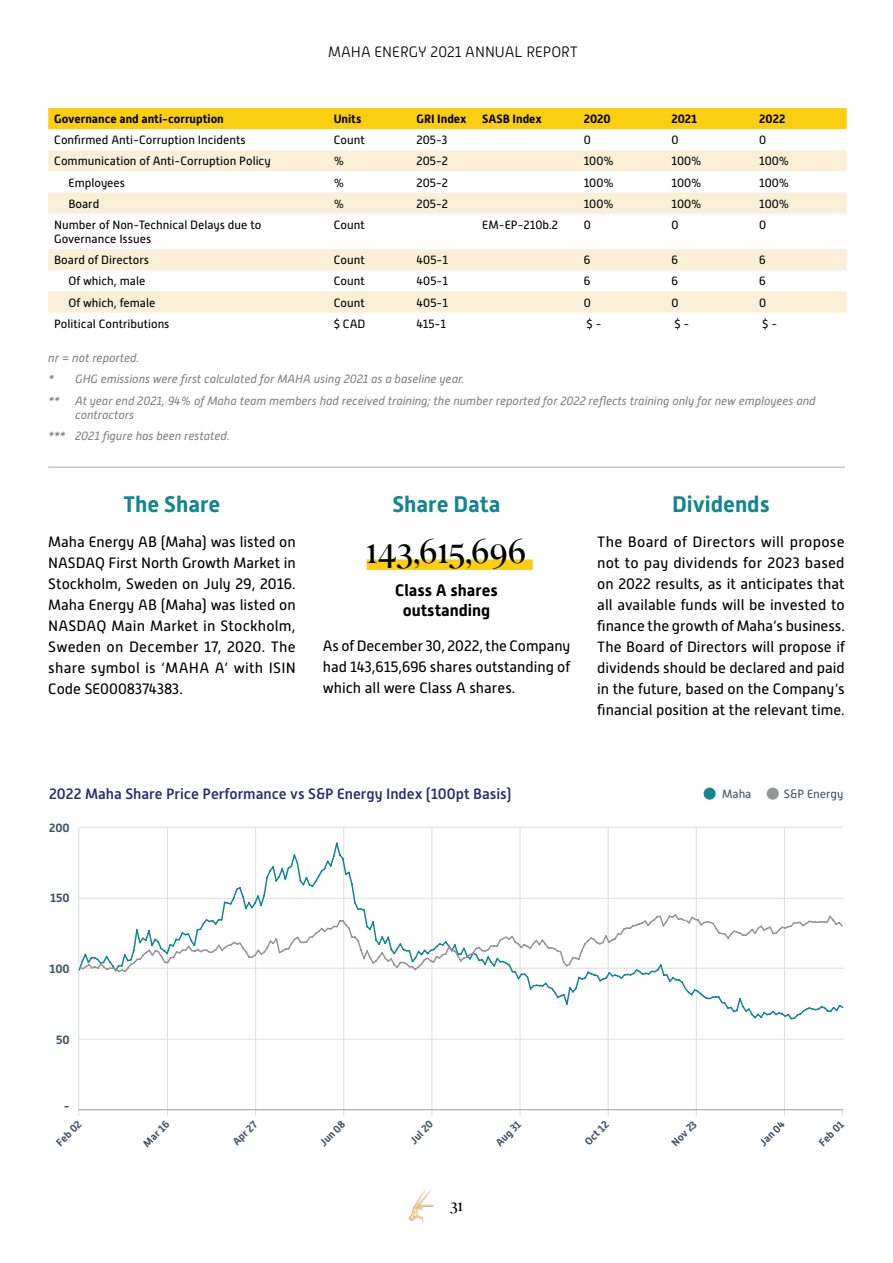
<style>
.page{position:relative;width:893px;height:1263px;background:#fff}
.page>*{position:absolute;margin:0;border:0;box-sizing:border-box;transform-origin:0 0}
.t1{font:300 36px "Superior Title";color:#000}
.t2{font:700 22.5px "Alwyn New";color:#138690}
.t3{font:700 16.5px/19.8px "Alwyn New";color:#000;text-align:center}
.t4{font:300 16.5px "Superior Title";color:#000}
.t5{font:15px/21px "Alwyn New";color:#000;text-align:justify}
.t6{font:500 15px "Alwyn New";color:#2a2f6e}
.t7{font:300 15px "Alwyn New";color:#000}
.t8{font:12px/14.4px "Alwyn New";color:#000}
.t9{font:italic 12px/21.1px "Alwyn New";color:#808285}
.t10{font:700 12px "Alwyn New";color:#000}
.t11{font:12px "Alwyn New";color:#415465}
.t12{font:700 12px "Alwyn New";color:#415465}
.t13{font:700 10.5px "Alwyn New";color:#415465}
</style>
<div class="page">
<hr style="left:79px;top:827px;width:763px;height:1px;background:#dcddde">
<hr style="left:79px;top:1039px;width:764px;height:1px;background:#dcddde">
<hr style="left:79px;top:898px;width:764px;height:1px;background:#dcddde">
<hr style="left:784px;top:827px;width:1px;height:289px;background:#dcddde">
<hr style="left:432px;top:827px;width:1px;height:289px;background:#dcddde">
<hr style="left:608px;top:827px;width:1px;height:289px;background:#dcddde">
<hr style="left:255px;top:827px;width:1px;height:289px;background:#dcddde">
<hr style="left:343px;top:827px;width:1px;height:289px;background:#dcddde">
<hr style="left:696px;top:827px;width:1px;height:289px;background:#dcddde">
<hr style="left:167px;top:827px;width:1px;height:289px;background:#dcddde">
<hr style="left:79px;top:827px;width:1px;height:289px;background:#dcddde">
<hr style="left:520px;top:827px;width:1px;height:289px;background:#dcddde">
<img style="left:408px;top:1188px;width:26px;height:34px">
<div style="left:367px;top:559px;width:166px;height:11px;background:#fcce12"></div>
<svg style="left:78px;top:841px;width:608px;height:165px"></svg>
<svg style="left:683px;top:987px;width:161px;height:33px"></svg>
<svg style="left:78px;top:913px;width:766px;height:60px"></svg>
<div style="left:704px;top:788px;width:12px;height:12px;background:#138690;border-radius:50%"></div>
<div style="left:767px;top:788px;width:12px;height:12px;background:#939598;border-radius:50%"></div>
<hr style="left:79px;top:1109px;width:764px;height:1px;background:#a7a9ac">
<div style="left:48px;top:108px;width:799px;height:21px;background:#fcce12"></div>
<svg style="left:48px;top:150px;width:799px;height:162px"></svg>
<hr style="left:48px;top:467px;width:797px;height:1px;background:#a7a9ac">
<p class="t7" style="left:328px;top:44px;width:251px">MAHA ENERGY 2021 ANNUAL REPORT</p>
<p class="t10" style="left:54px;top:112px;width:171px">Governance and anti-corruption</p>
<p class="t10" style="left:334px;top:112px;width:29px">Units</p>
<p class="t10" style="left:416px;top:112px;width:52px">GRI Index</p>
<p class="t10" style="left:482px;top:112px;width:61px">SASB Index</p>
<p class="t10" style="left:584px;top:112px;width:28px">2020</p>
<p class="t10" style="left:671px;top:112px;width:27px">2021</p>
<p class="t10" style="left:759px;top:112px;width:28px">2022</p>
<p class="t8" style="left:54px;top:133px;width:193px">Confirmed Anti-Corruption Incidents</p>
<p class="t8" style="left:334px;top:133px;width:33px">Count</p>
<p class="t8" style="left:416px;top:133px;width:33px">205-3</p>
<p class="t8" style="left:584px;top:133px;width:9px">0</p>
<p class="t8" style="left:671px;top:133px;width:9px">0</p>
<p class="t8" style="left:759px;top:133px;width:9px">0</p>
<p class="t8" style="left:54px;top:154px;width:218px">Communication of Anti-Corruption Policy</p>
<p class="t8" style="left:334px;top:154px;width:12px">%</p>
<p class="t8" style="left:416px;top:154px;width:33px">205-2</p>
<p class="t8" style="left:584px;top:154px;width:32px">100%</p>
<p class="t8" style="left:671px;top:154px;width:32px">100%</p>
<p class="t8" style="left:759px;top:154px;width:32px">100%</p>
<p class="t8" style="left:68px;top:175px;width:58px">Employees</p>
<p class="t8" style="left:334px;top:175px;width:12px">%</p>
<p class="t8" style="left:416px;top:175px;width:33px">205-2</p>
<p class="t8" style="left:584px;top:175px;width:32px">100%</p>
<p class="t8" style="left:671px;top:175px;width:32px">100%</p>
<p class="t8" style="left:759px;top:175px;width:32px">100%</p>
<p class="t8" style="left:68px;top:196px;width:32px">Board</p>
<p class="t8" style="left:334px;top:196px;width:12px">%</p>
<p class="t8" style="left:416px;top:196px;width:33px">205-2</p>
<p class="t8" style="left:584px;top:196px;width:32px">100%</p>
<p class="t8" style="left:671px;top:196px;width:32px">100%</p>
<p class="t8" style="left:759px;top:196px;width:32px">100%</p>
<p class="t8" style="left:54px;top:217px;width:209px">Number of Non-Technical Delays due to<br>Governance Issues</p>
<p class="t8" style="left:334px;top:217px;width:33px">Count</p>
<p class="t8" style="left:482px;top:217px;width:77px">EM-EP-210b.2</p>
<p class="t8" style="left:584px;top:217px;width:9px">0</p>
<p class="t8" style="left:671px;top:217px;width:9px">0</p>
<p class="t8" style="left:759px;top:217px;width:9px">0</p>
<p class="t8" style="left:54px;top:253px;width:96px">Board of Directors</p>
<p class="t8" style="left:334px;top:253px;width:33px">Count</p>
<p class="t8" style="left:416px;top:253px;width:33px">405-1</p>
<p class="t8" style="left:584px;top:253px;width:8px">6</p>
<p class="t8" style="left:671px;top:253px;width:8px">6</p>
<p class="t8" style="left:759px;top:253px;width:8px">6</p>
<p class="t8" style="left:68px;top:274px;width:78px">Of which, male</p>
<p class="t8" style="left:334px;top:274px;width:33px">Count</p>
<p class="t8" style="left:416px;top:274px;width:33px">405-1</p>
<p class="t8" style="left:584px;top:274px;width:8px">6</p>
<p class="t8" style="left:671px;top:274px;width:8px">6</p>
<p class="t8" style="left:759px;top:274px;width:8px">6</p>
<p class="t8" style="left:68px;top:295px;width:88px">Of which, female</p>
<p class="t8" style="left:334px;top:295px;width:33px">Count</p>
<p class="t8" style="left:416px;top:295px;width:33px">405-1</p>
<p class="t8" style="left:584px;top:295px;width:9px">0</p>
<p class="t8" style="left:671px;top:295px;width:9px">0</p>
<p class="t8" style="left:759px;top:295px;width:9px">0</p>
<p class="t8" style="left:54px;top:316px;width:117px">Political Contributions</p>
<p class="t8" style="left:334px;top:316px;width:33px">$ CAD</p>
<p class="t8" style="left:416px;top:316px;width:31px">415-1</p>
<p class="t8" style="left:587px;top:316px;width:17px">$ -</p>
<p class="t8" style="left:674px;top:316px;width:17px">$ -</p>
<p class="t8" style="left:762px;top:316px;width:17px">$ -</p>
<p class="t9" style="left:48px;top:348px;width:417px">nr = not reported.<br>* GHG emissions were first calculated for MAHA using 2021 as a baseline year. **</p>
<p class="t9" style="left:75px;top:393px;width:742px;line-height:14.4px">At year end 2021, 94% of Maha team members had received training; the number reported for 2022 reflects training only for new employees and contractors</p>
<p class="t9" style="left:48px;top:425px;width:183px">*** 2021 figure has been restated.</p>
<h2 class="t2" style="left:123px;top:491px;width:98px">The Share</h2>
<p class="t5" style="left:48px;top:531px;width:249px">Maha Energy AB (Maha) was listed on NASDAQ First North Growth Market in Stockholm, Sweden on July 29, 2016.<br>Maha Energy AB (Maha) was listed on NASDAQ Main Market in Stockholm, Sweden on December 17, 2020. The share symbol is ‘MAHA A’ with ISIN Code SE0008374383.</p>
<h2 class="t2" style="left:392px;top:491px;width:110px">Share Data</h2>
<h1 class="t1" style="left:367px;top:529px;width:161px">143,615,696</h1>
<p class="t3" style="left:395px;top:581px;width:104px">Class A shares outstanding</p>
<p class="t5" style="left:323px;top:635px;width:249px">As of December 30, 2022, the Company had 143,615,696 shares outstanding of which all were Class A shares.</p>
<h2 class="t2" style="left:672px;top:491px;width:99px">Dividends</h2>
<p class="t5" style="left:597px;top:531px;width:249px">The Board of Directors will propose not to pay dividends for 2023 based on 2022 results, as it anticipates that all available funds will be invested to finance the growth of Maha’s business.<br>The Board of Directors will propose if dividends should be declared and paid in the future, based on the Company’s financial position at the relevant time.</p>
<p class="t6" style="left:49px;top:785px;width:464px">2022 Maha Share Price Performance vs S&amp;P Energy Index (100pt Basis)</p>
<p class="t12" style="left:49px;top:820px;width:22px">200</p>
<p class="t12" style="left:50px;top:891px;width:21px">150</p>
<p class="t12" style="left:49px;top:962px;width:22px">100</p>
<p class="t12" style="left:56px;top:1033px;width:15px">50</p>
<p class="t12" style="left:64px;top:1099px;width:7px">-</p>
<p class="t11" style="left:722px;top:787px;width:31px">Maha</p>
<p class="t11" style="left:784px;top:787px;width:61px">S&amp;P Energy</p>
<p class="t13" style="left:54px;top:1140px;width:32px;rotate:-45deg">Feb 02</p>
<p class="t13" style="left:141px;top:1141px;width:34px;rotate:-45deg">Mar 16</p>
<p class="t13" style="left:230px;top:1139px;width:32px;rotate:-45deg">Apr 27</p>
<p class="t13" style="left:317px;top:1140px;width:33px;rotate:-45deg">Jun 08</p>
<p class="t13" style="left:408px;top:1138px;width:29px;rotate:-45deg">Jul 20</p>
<p class="t4" style="left:450px;top:1196px;width:14px">31</p>
<p class="t13" style="left:493px;top:1140px;width:33px;rotate:-45deg">Aug 31</p>
<p class="t13" style="left:582px;top:1139px;width:31px;rotate:-45deg">Oct 12</p>
<p class="t13" style="left:669px;top:1140px;width:33px;rotate:-45deg">Nov 23</p>
<p class="t13" style="left:757px;top:1140px;width:32px;rotate:-45deg">Jan 04</p>
<p class="t13" style="left:816px;top:1140px;width:32px;rotate:-45deg">Feb 01</p>
</div>
